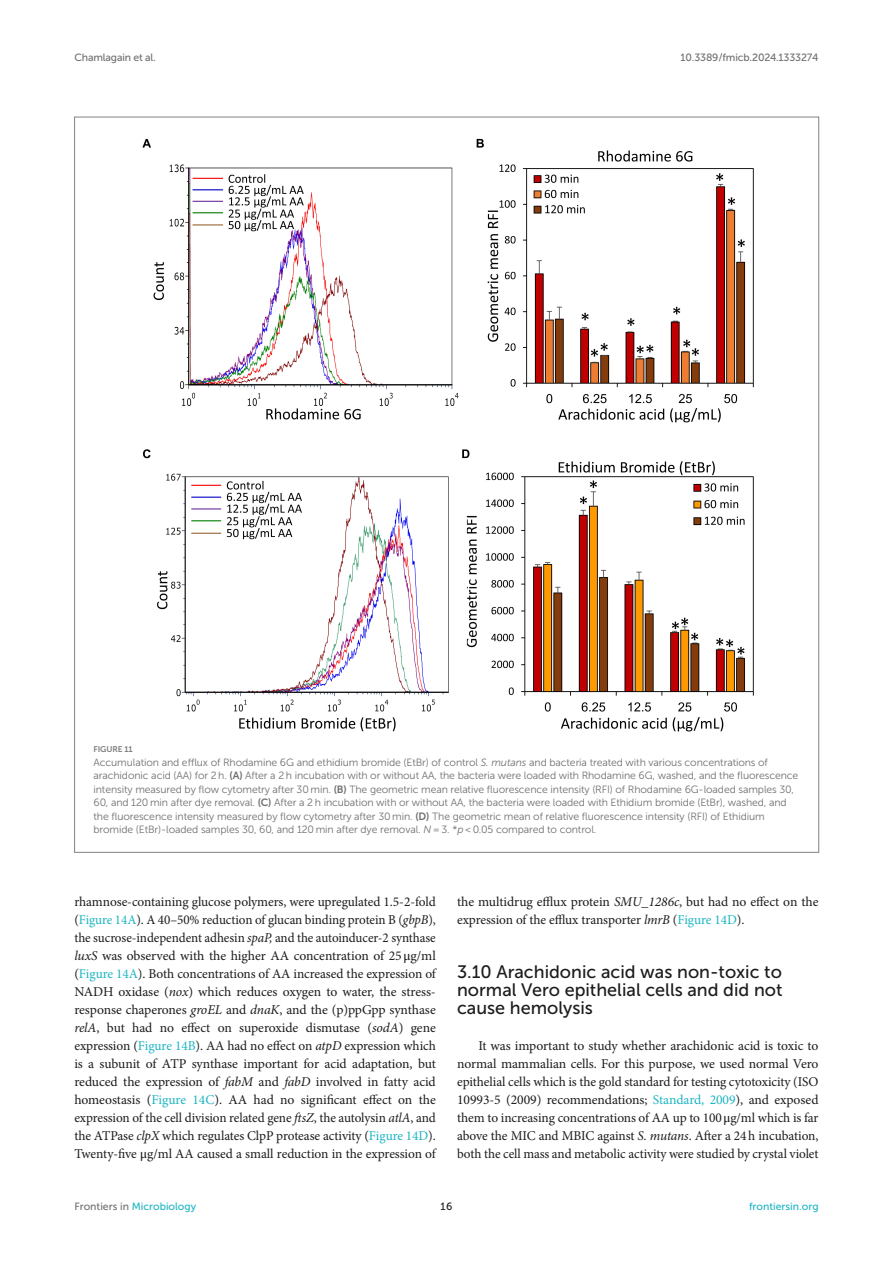
<style>
.page{position:relative;width:893px;height:1263px;background:#fff}
.page>*{position:absolute;margin:0;border:0;box-sizing:border-box;transform-origin:0 0}
.HEAD_2{font:18px/18px "Museo Sans 500";color:#1b1c1b;text-align:justify}
.TEXT_FLUSH{font:13.5px/18px "Minion Pro";letter-spacing:-.005em;color:#1b1c1b;text-align:justify}
.FIG_LEG{font:10.5px/13.5px "Museo Sans 300";letter-spacing:-.01em;color:#706f70}
.t1{font:10.5px "Museo Sans 500";letter-spacing:-.015em;color:#706f70}
.t2{font:10.5px "Museo Sans 500";color:#1db5c3}
.t3{font:10.5px "Museo Sans 500";color:#1b1c1b}
.FIG_HD{font:8.25px "Museo Sans 700";letter-spacing:-.01em;color:#7e7f7f}
.s1{font-style:italic}
.s2{font-family:"Museo Sans 700"}
.s3{color:#1db5c3}
.s4{font-family:"STIX General"}
.s5{color:#706f70}
</style>
<div class="page">
<img style="left:142px;top:138px;width:612px;height:594px">
<p class="t1" style="left:74px;top:51px;width:83px">Chamlagain et al.</p>
<p class="t1" style="left:681px;top:51px;width:139px">10.3389/fmicb.2024.1333274</p>
<p class="FIG_HD" style="left:94px;top:745px;width:41px">FIGURE 11</p>
<p class="FIG_LEG" style="left:94px;top:756px;width:706px">Accumulation and efflux of Rhodamine 6G and ethidium bromide (EtBr) of control <span class="s1">S. mutans</span> and bacteria treated with various concentrations of arachidonic acid (AA) for 2 h. <span class="s2">(A)</span> After a 2 h incubation with or without AA, the bacteria were loaded with Rhodamine 6G, washed, and the fluorescence intensity measured by flow cytometry after 30 min. <span class="s2">(B)</span> The geometric mean relative fluorescence intensity (RFI) of Rhodamine 6G-loaded samples 30, 60, and 120 min after dye removal. <span class="s2">(C)</span> After a 2 h incubation with or without AA, the bacteria were loaded with Ethidium bromide (EtBr), washed, and the fluorescence intensity measured by flow cytometry after 30 min. <span class="s2">(D)</span> The geometric mean of relative fluorescence intensity (RFI) of Ethidium bromide (EtBr)-loaded samples 30, 60, and 120 min after dye removal. <span class="s1">N</span> = 3. *<span class="s1">p</span> &lt; 0.05 compared to control.</p>
<p class="TEXT_FLUSH" style="left:74px;top:893px;width:363px">rhamnose-containing glucose polymers, were upregulated 1.5-2-fold (<span class="s3">Figure 14A</span>). A 40–50% reduction of glucan binding protein B (<span class="s1">gbpB</span>), the sucrose-independent adhesin <span class="s1">spaP,</span> and the autoinducer-2 synthase <span class="s1">luxS</span> was observed with the higher AA concentration of 25<span class="s4">μ</span>g/ml (<span class="s3">Figure 14A</span>). Both concentrations of AA increased the expression of NADH oxidase (<span class="s1">nox</span>) which reduces oxygen to water, the stress&shy;response chaperones <span class="s1">groEL</span> and <span class="s1">dnaK</span>, and the (p)ppGpp synthase <span class="s1">relA</span>, but had no effect on superoxide dismutase (<span class="s1">sodA</span>) gene expression (<span class="s3">Figure 14B</span>). AA had no effect on <span class="s1">atpD</span> expression which is a subunit of ATP synthase important for acid adaptation, but reduced the expression of <span class="s1">fabM</span> and <span class="s1">fabD</span> involved in fatty acid homeostasis (<span class="s3">Figure 14C</span>). AA had no significant effect on the expression of the cell division related gene <span class="s1">ftsZ</span>, the autolysin <span class="s1">atlA</span>, and the ATPase <span class="s1">clpX</span> which regulates ClpP protease activity (<span class="s3">Figure 14D</span>).<br>Twenty-five <span class="s4">μ</span>g/ml AA caused a small reduction in the expression of</p>
<p class="TEXT_FLUSH" style="left:457px;top:893px;width:363px">the multidrug efflux protein <span class="s1">SMU_1286c</span>, but had no effect on the expression of the efflux transporter <span class="s1">lmrB</span> (<span class="s3">Figure 14D</span>).</p>
<p class="HEAD_2" style="left:457px;top:963px;width:327px">3.10 Arachidonic acid was non-toxic to normal Vero epithelial cells and did not cause hemolysis</p>
<p class="TEXT_FLUSH" style="left:457px;top:1037px;width:363px;text-indent:21px">It was important to study whether arachidonic acid is toxic to normal mammalian cells. For this purpose, we used normal Vero epithelial cells which is the gold standard for testing cytotoxicity (ISO 10993-5 (2009) recommendations; <span class="s3">Standard, 2009</span>), and exposed them to increasing concentrations of AA up to 100<span class="s4">μ</span>g/ml which is far above the MIC and MBIC against <span class="s1">S. mutans</span>. After a 24h incubation, both the cell mass and metabolic activity were studied by crystal violet</p>
<p class="t2" style="left:74px;top:1200px;width:123px"><span class="s5">Frontiers in</span> Microbiology</p>
<p class="t3" style="left:440px;top:1200px;width:13px">16</p>
<p class="t2" style="left:749px;top:1200px;width:71px">frontiersin.org</p>
</div>
